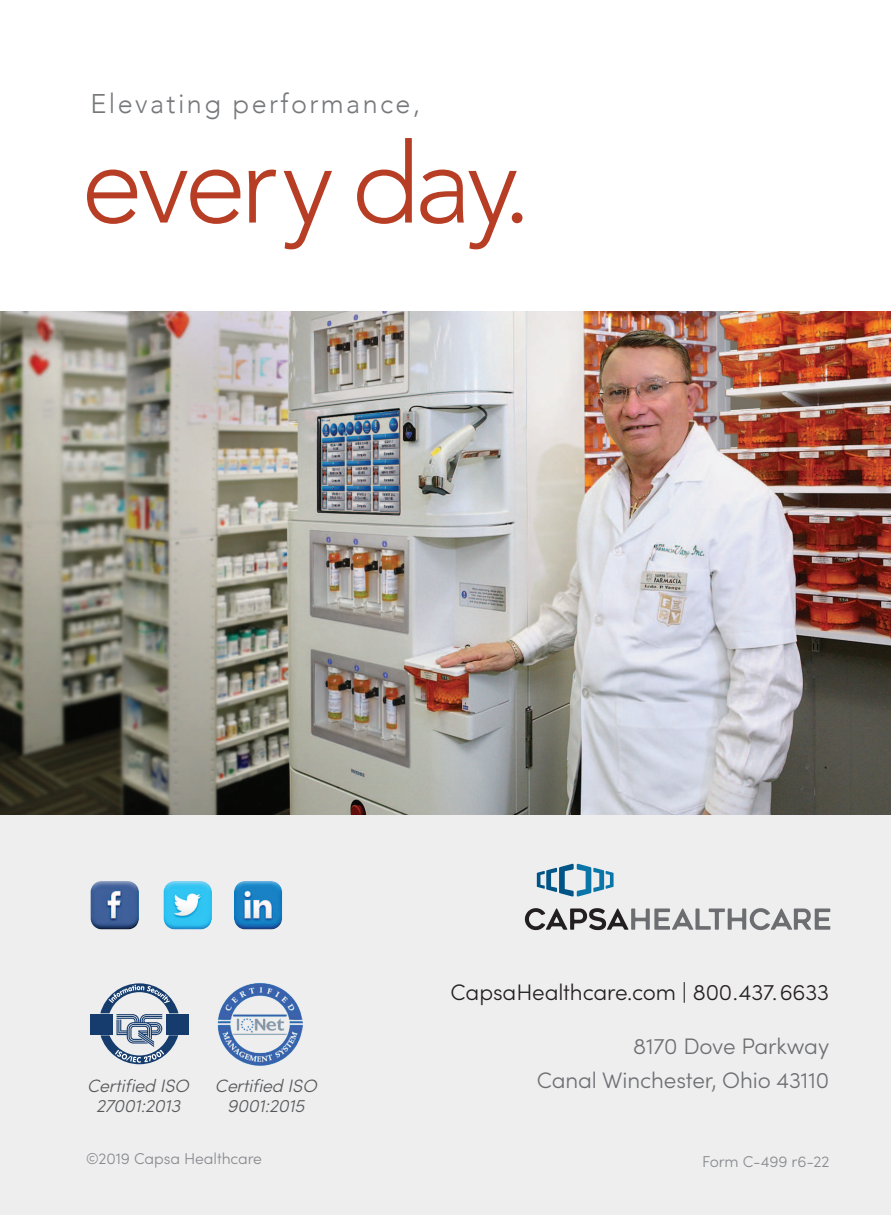
<style>
.page{position:relative;width:891px;height:1215px;background:#fff}
.page>*{position:absolute;margin:0;border:0;box-sizing:border-box;transform-origin:0 0}
.t1{font:300 111.83px "Avenir";letter-spacing:-.05em;color:#b73d25}
.t2{font:300 27px "Avenir";letter-spacing:.09em;color:#76787b}
.t3{font:300 22.5px/34.2px "Sofia Pro";letter-spacing:-.005em;color:#6d6e71;text-align:right}
.t4{font:300 22.5px "Sofia Pro";letter-spacing:-.005em;color:#231f20}
.t5{font:italic 300 18px/20.2px "Sofia Pro";letter-spacing:-.005em;color:#57585a;text-align:center}
.t6{font:300 15.75px "Sofia Pro";letter-spacing:-.005em;color:#87898c}
</style>
<div class="page">
<div style="left:0;top:815px;width:891px;height:400px;background:#eeeeef"></div>
<svg style="left:525px;top:908px;width:305px;height:22px"></svg>
<svg style="left:537px;top:864px;width:77px;height:33px"></svg>
<img style="left:90px;top:881px;width:49px;height:49px">
<img style="left:234px;top:881px;width:48px;height:49px">
<img style="left:163px;top:881px;width:49px;height:49px">
<svg style="left:90px;top:983px;width:99px;height:81px"></svg>
<img style="left:0;top:311px;width:891px;height:504px">
<img style="left:217px;top:983px;width:85px;height:83px">
<h2 class="t2" style="left:90px;top:92px;width:331px">Elevating performance,</h2>
<h1 class="t1" style="left:81px;top:137px;width:452px">every day.</h1>
<p class="t5" style="left:87px;top:1077px;width:103px">Certified ISO<br>27001:2013</p>
<p class="t5" style="left:215px;top:1077px;width:103px">Certified ISO<br>9001:2015</p>
<p class="t4" style="left:451px;top:982px;width:380px">CapsaHealthcare.com | 800.437.6633</p>
<p class="t3" style="left:537px;top:1031px;width:294px">8170 Dove Parkway<br>Canal Winchester, Ohio 43110</p>
<p class="t6" style="left:86px;top:1151px;width:178px">©2019 Capsa Healthcare</p>
<p class="t6" style="left:702px;top:1155px;width:129px">Form C-499 r6-22</p>
</div>
